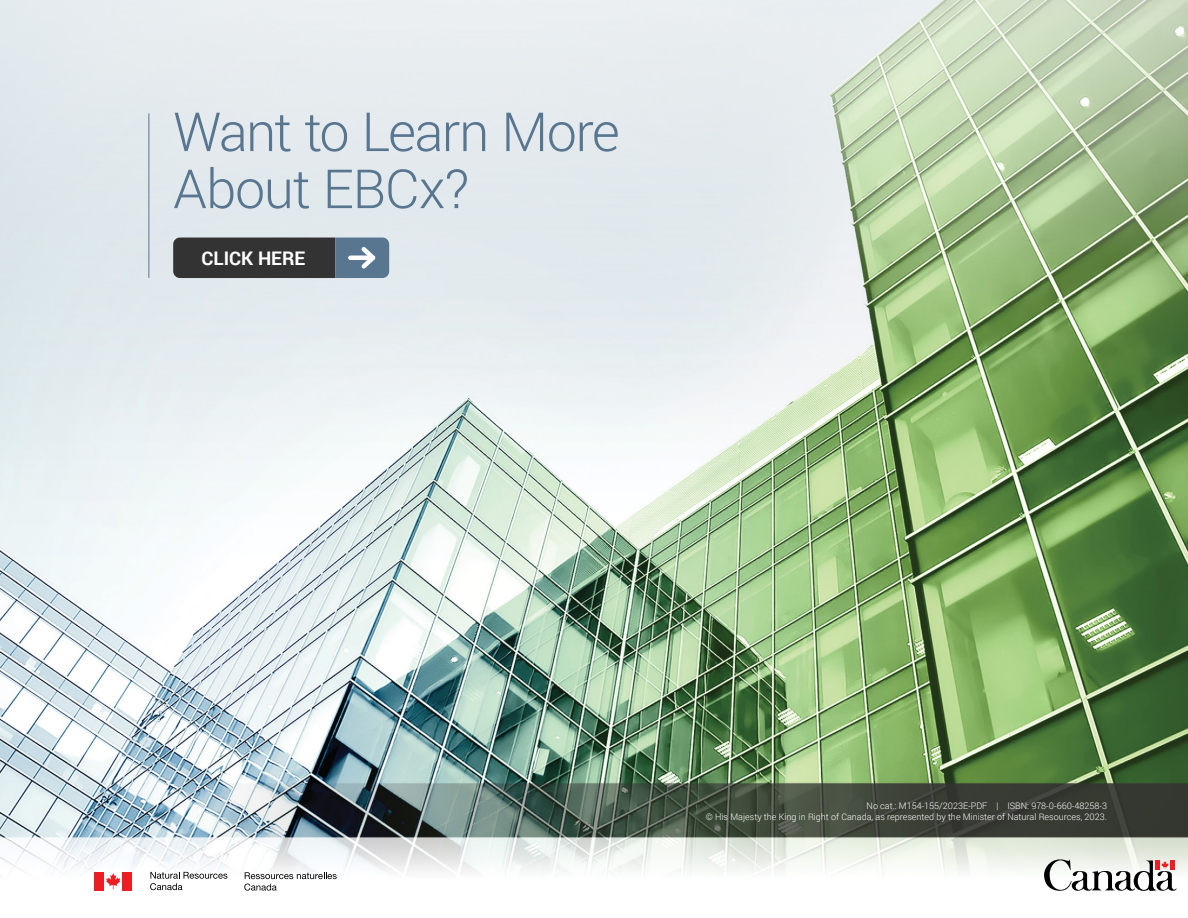
<style>
.page{position:relative;width:1188px;height:918px;background:#fff}
.page>*{position:absolute;margin:0;border:0;box-sizing:border-box;transform-origin:0 0}
.t1{font:300 54px/57px "Roboto";letter-spacing:-.025em;color:#587690}
.t2{font:700 18.75px "Roboto";color:#fff}
.t3{font:300 9px "Roboto";color:#fff}
</style>
<div class="page">
<img style="left:0;top:0;width:1188px;height:891px">
<hr style="left:148px;top:113px;width:1px;height:165px;background:#587690">
<div style="left:95px;top:872px;width:9px;height:18px;background:#ed1d24"></div>
<svg style="left:173px;top:238px;width:216px;height:40px;background:#42484e"></svg>
<svg style="left:106px;top:873px;width:14px;height:16px"></svg>
<div style="left:123px;top:872px;width:9px;height:18px;background:#ed1d24"></div>
<svg style="left:244px;top:872px;width:93px;height:19px"></svg>
<svg style="left:150px;top:872px;width:77px;height:18px"></svg>
<svg style="left:1044px;top:853px;width:133px;height:38px"></svg>
<hr style="left:1170px;top:860px;width:4px;height:10px;background:#ed1d24">
<h2 class="t1" style="left:173px;top:104px;width:448px">Want to Learn More<br>About EBCx?</h2>
<p class="t2" style="left:202px;top:247px;width:105px">CLICK HERE</p>
<p class="t3" style="left:867px;top:801px;width:133px">No cat.: M154-155/2023E-PDF |</p>
<p class="t3" style="left:1007px;top:801px;width:101px">ISBN: 978-0-660-48258-3</p>
<p class="t3" style="left:706px;top:812px;width:403px">© His Majesty the King in Right of Canada, as represented by the Minister of Natural Resources, 2023.</p>
</div>
